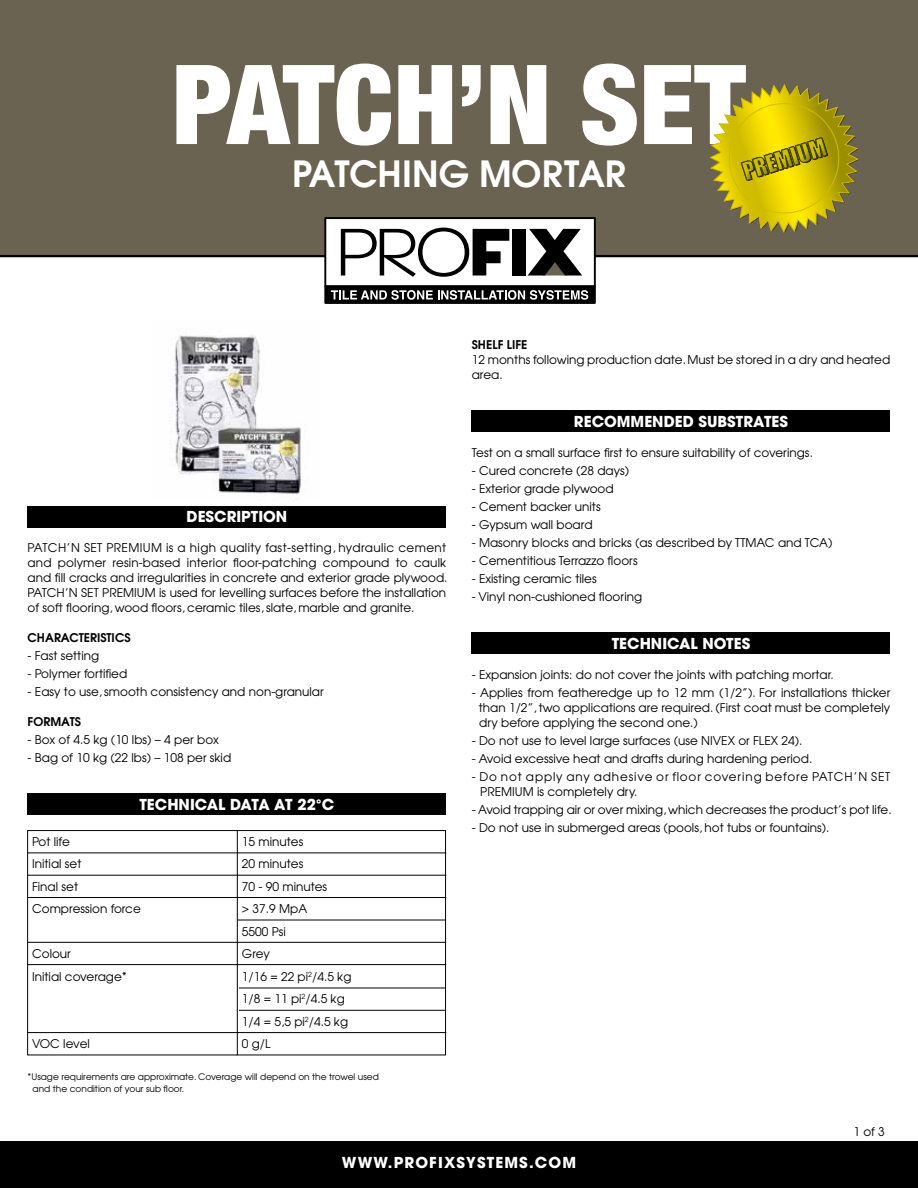
<style>
.page{position:relative;width:918px;height:1188px;background:#fff}
.page>*{position:absolute;margin:0;border:0;box-sizing:border-box;transform-origin:0 0}
.t1{font:900 condensed 110.55px "Helvetica Neue";color:#fff}
.t2{font:600 36px "Avant Garde";color:#fff}
.t3{font:700 15px "Avant Garde";color:#fff}
.t4{font:700 15px "Avant Garde";letter-spacing:.075em;color:#fff}
.t5{font:12px/22.5px "Avant Garde";color:#000}
.t6{font:12px/15px "Avant Garde";letter-spacing:.07em;color:#000}
.t7{font:600 12px "Avant Garde";color:#000}
.t8{font:9px/12px "Avant Garde";color:#000}
</style>
<div class="page">
<div style="left:0;top:0;width:918px;height:256px;background:#6b6351"></div>
<hr style="left:0;top:255px;width:918px;height:2px;background:#000">
<svg style="left:710px;top:84px;width:149px;height:149px"></svg>
<div style="left:0;top:1141px;width:918px;height:47px;background:#000"></div>
<div style="left:325px;top:218px;width:270px;height:68px;background:#fff"></div>
<div style="left:324px;top:217px;width:272px;height:70px;border:2px solid #000"></div>
<svg style="left:341px;top:228px;width:168px;height:49px"></svg>
<div style="left:513px;top:229px;width:13px;height:47px;background:#000"></div>
<svg style="left:528px;top:229px;width:54px;height:47px"></svg>
<div style="left:325px;top:286px;width:270px;height:17px;background:#000"></div>
<div style="left:324px;top:285px;width:272px;height:19px;border:2px solid #000"></div>
<svg style="left:331px;top:290px;width:257px;height:10px"></svg>
<img style="left:170px;top:335px;width:131px;height:160px">
<div style="left:472px;top:411px;width:418px;height:21px;background:#000"></div>
<div style="left:472px;top:632px;width:418px;height:22px;background:#000"></div>
<div style="left:28px;top:793px;width:418px;height:22px;background:#000"></div>
<div style="left:28px;top:506px;width:418px;height:22px;background:#000"></div>
<div style="left:27px;top:830px;width:419px;height:225px;border:1px solid #000"></div>
<hr style="left:28px;top:853px;width:418px;height:1px;background:#000">
<hr style="left:238px;top:920px;width:208px;height:1px;background:#000">
<hr style="left:239px;top:988px;width:207px;height:1px;background:#000">
<hr style="left:28px;top:875px;width:418px;height:1px;background:#000">
<hr style="left:28px;top:942px;width:418px;height:1px;background:#000">
<hr style="left:239px;top:1010px;width:207px;height:1px;background:#000">
<hr style="left:28px;top:897px;width:418px;height:1px;background:#000">
<hr style="left:28px;top:964px;width:418px;height:1px;background:#000">
<hr style="left:28px;top:1032px;width:418px;height:1px;background:#000">
<hr style="left:237px;top:830px;width:1px;height:225px;background:#000">
<h1 class="t1" style="left:172px;top:37px;width:575px">PATCH’N SET</h1>
<h2 class="t2" style="left:292px;top:150px;width:335px">PATCHING MORTAR</h2>
<p class="t3" style="left:187px;top:507px;width:102px">DESCRIPTION</p>
<p class="t5" style="left:28px;top:540px;width:421px;line-height:15px;text-align:justify">PATCH’N SET PREMIUM is a high quality fast-setting, hydraulic cement and polymer resin-based interior floor-patching compound to caulk and fill cracks and irregularities in concrete and exterior grade plywood.<br>PATCH’N SET PREMIUM is used for levelling surfaces before the installation of soft flooring, wood floors, ceramic tiles, slate, marble and granite.</p>
<p class="t7" style="left:28px;top:630px;width:104px">CHARACTERISTICS</p>
<p class="t5" style="left:28px;top:644px;width:73px">- Fast setting</p>
<p class="t5" style="left:28px;top:662px;width:101px">- Polymer fortified</p>
<p class="t5" style="left:28px;top:680px;width:298px">- Easy to use, smooth consistency and non-granular</p>
<p class="t7" style="left:28px;top:714px;width:55px">FORMATS</p>
<p class="t5" style="left:28px;top:728px;width:193px">- Box of 4.5 kg (10 lbs) – 4 per box</p>
<p class="t5" style="left:28px;top:746px;width:205px">- Bag of 10 kg (22 lbs) – 108 per skid</p>
<p class="t3" style="left:139px;top:795px;width:196px">TECHNICAL DATA AT 22°C</p>
<p class="t5" style="left:32px;top:830px;width:110px">Pot life<br>Initial set<br>Final set<br>Compression force</p>
<p class="t5" style="left:32px;top:943px;width:96px">Colour<br>Initial coverage*</p>
<p class="t5" style="left:32px;top:1033px;width:59px">VOC level</p>
<p class="t5" style="left:242px;top:830px;width:111px">15 minutes<br>20 minutes<br>70 - 90 minutes<br>&gt; 37.9 MpA<br>5500 Psi<br>Grey<br>1/16 = 22 pi<sup>2</sup>/4.5 kg<br>1/8 = 11 pi<sup>2</sup>/4.5 kg<br>1/4 = 5,5 pi<sup>2</sup>/4.5 kg<br>0 g/L</p>
<p class="t8" style="left:33px;top:1071px;width:348px;text-indent:-5px">*Usage requirements are approximate. Coverage will depend on the trowel used and the condition of your sub floor.</p>
<p class="t7" style="left:472px;top:336px;width:57px">SHELF LIFE</p>
<p class="t5" style="left:472px;top:351px;width:420px;line-height:15px">12 months following production date. Must be stored in a dry and heated area.</p>
<p class="t3" style="left:574px;top:411px;width:216px">RECOMMENDED SUBSTRATES</p>
<p class="t5" style="left:472px;top:441px;width:343px">Test on a small surface first to ensure suitability of coverings.</p>
<p class="t5" style="left:472px;top:459px;width:159px">- Cured concrete (28 days)</p>
<p class="t5" style="left:472px;top:477px;width:143px">- Exterior grade plywood</p>
<p class="t5" style="left:472px;top:495px;width:130px">- Cement backer units</p>
<p class="t5" style="left:472px;top:513px;width:122px">- Gypsum wall board</p>
<p class="t5" style="left:472px;top:531px;width:362px">- Masonry blocks and bricks (as described by TTMAC and TCA)</p>
<p class="t5" style="left:472px;top:549px;width:167px">- Cementitious Terrazzo floors</p>
<p class="t5" style="left:472px;top:567px;width:126px">- Existing ceramic tiles</p>
<p class="t5" style="left:472px;top:585px;width:172px">- Vinyl non-cushioned flooring</p>
<p class="t3" style="left:612px;top:633px;width:140px">TECHNICAL NOTES</p>
<p class="t5" style="left:472px;top:663px;width:364px">- Expansion joints: do not cover the joints with patching mortar.</p>
<p class="t5" style="left:479px;top:684px;width:413px;line-height:15px;text-align:justify;text-indent:-7px">- Applies from featheredge up to 12 mm (1/2’’). For installations thicker than 1/2’’, two applications are required. (First coat must be completely dry before applying the second one.)</p>
<p class="t5" style="left:472px;top:729px;width:332px">- Do not use to level large surfaces (use NIVEX or FLEX 24).</p>
<p class="t5" style="left:472px;top:747px;width:342px">- Avoid excessive heat and drafts during hardening period.</p>
<p class="t6" style="left:480px;top:768px;width:412px;text-indent:-9px">- Do not apply any adhesive or floor covering before PATCH’N SET<br>PREMIUM is completely dry.</p>
<p class="t5" style="left:472px;top:798px;width:421px">- Avoid trapping air or over mixing, which decreases the product’s pot life.</p>
<p class="t5" style="left:472px;top:816px;width:359px">- Do not use in submerged areas (pools, hot tubs or fountains).</p>
<p class="t5" style="left:853px;top:1120px;width:33px">1 of 3</p>
<p class="t4" style="left:342px;top:1153px;width:236px">WWW.PROFIXSYSTEMS.COM</p>
</div>
